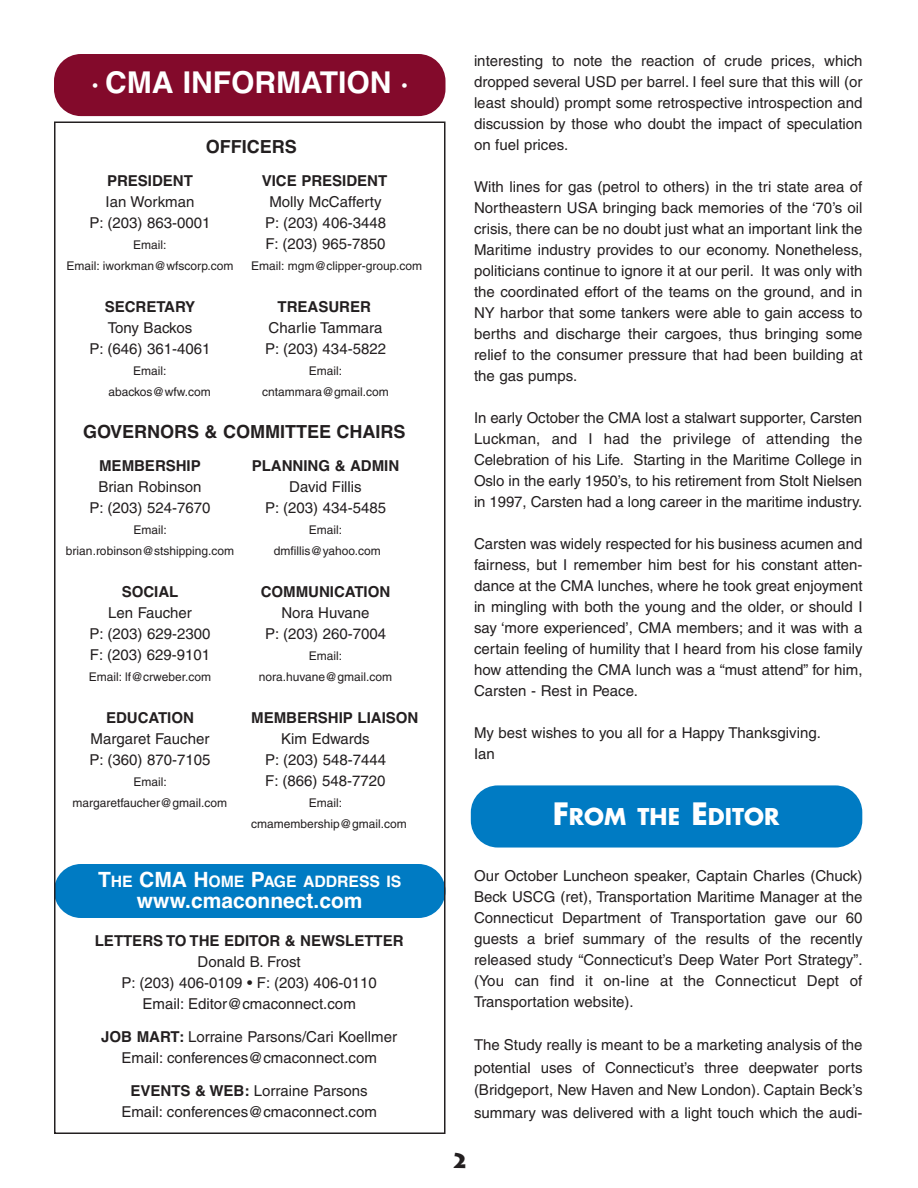
<style>
.page{position:relative;width:918px;height:1188px;background:#fff}
.page>*{position:absolute;margin:0;border:0;box-sizing:border-box;transform-origin:0 0}
.t1{font:700 30px "Helvetica";color:#fff}
.t2{font:700 22.5px "Futura";color:#fff}
.t3{font:700 21px "Helvetica";color:#fff}
.t4{font:900 21px "Lithos";color:#231f20}
.t5{font:700 18px "Helvetica";color:#231f20}
.t6{font:700 15.75px "Helvetica";color:#fff}
.t7{font:15px/21px "Helvetica";color:#231f20;text-align:justify}
.t8{font:700 15px "Helvetica";color:#231f20}
.t9{font:12px/21px "Helvetica";color:#231f20;text-align:center}
.s1{font-size:21px}
.s2{font-weight:700}
.s3{font-size:30px}
</style>
<div class="page">
<div style="left:54px;top:54px;width:392px;height:62px;background:#830a2b;border-radius:27px"></div>
<div style="left:54px;top:864px;width:392px;height:54px;background:#007bc3;border-radius:27px"></div>
<div style="left:54px;top:122px;width:392px;height:1012px;border:2px solid #231f20"></div>
<div style="left:471px;top:785px;width:391px;height:63px;background:#007bc3;border-radius:27px"></div>
<h1 class="t1" style="left:91px;top:65px;width:318px"><span class="s1">•</span> CMA INFORMATION <span class="s1">•</span></h1>
<p class="t5" style="left:206px;top:136px;width:93px">OFFICERS</p>
<p class="t8" style="left:107px;top:172px;width:87px">PRESIDENT</p>
<p class="t8" style="left:262px;top:172px;width:127px">VICE PRESIDENT</p>
<p class="t7" style="left:106px;top:192px;width:90px">Ian Workman</p>
<p class="t7" style="left:269px;top:192px;width:114px">Molly McCafferty</p>
<p class="t7" style="left:90px;top:213px;width:122px">P: (203) 863-0001</p>
<p class="t7" style="left:265px;top:213px;width:122px">P: (203) 406-3448</p>
<p class="t9" style="left:133px;top:235px;width:35px">Email:</p>
<p class="t7" style="left:265px;top:234px;width:122px">F: (203) 965-7850</p>
<p class="t9" style="left:66px;top:256px;width:169px">Email: iworkman@wfscorp.com</p>
<p class="t9" style="left:251px;top:256px;width:172px">Email: mgm@clipper-group.com</p>
<p class="t8" style="left:105px;top:298px;width:92px">SECRETARY</p>
<p class="t8" style="left:278px;top:298px;width:95px">TREASURER</p>
<p class="t7" style="left:108px;top:318px;width:86px">Tony Backos</p>
<p class="t7" style="left:269px;top:318px;width:115px">Charlie Tammara</p>
<p class="t7" style="left:90px;top:339px;width:122px">P: (646) 361-4061</p>
<p class="t7" style="left:265px;top:339px;width:122px">P: (203) 434-5822</p>
<p class="t9" style="left:133px;top:361px;width:35px">Email:</p>
<p class="t9" style="left:309px;top:361px;width:35px">Email:</p>
<p class="t9" style="left:108px;top:382px;width:104px">abackos@wfw.com</p>
<p class="t9" style="left:262px;top:382px;width:128px">cntammara@gmail.com</p>
<p class="t5" style="left:83px;top:421px;width:324px">GOVERNORS &amp; COMMITTEE CHAIRS</p>
<p class="t8" style="left:99px;top:457px;width:103px">MEMBERSHIP</p>
<p class="t8" style="left:252px;top:457px;width:149px">PLANNING &amp; ADMIN</p>
<p class="t7" style="left:98px;top:477px;width:105px">Brian Robinson</p>
<p class="t7" style="left:289px;top:477px;width:74px">David Fillis</p>
<p class="t7" style="left:90px;top:498px;width:122px">P: (203) 524-7670</p>
<p class="t7" style="left:265px;top:498px;width:122px">P: (203) 434-5485</p>
<p class="t9" style="left:133px;top:520px;width:35px">Email:</p>
<p class="t9" style="left:309px;top:520px;width:35px">Email:</p>
<p class="t9" style="left:66px;top:541px;width:170px">brian.robinson@stshipping.com</p>
<p class="t9" style="left:274px;top:541px;width:108px">dmfillis@yahoo.com</p>
<p class="t8" style="left:122px;top:583px;width:58px">SOCIAL</p>
<p class="t8" style="left:261px;top:583px;width:131px">COMMUNICATION</p>
<p class="t7" style="left:108px;top:603px;width:85px">Len Faucher</p>
<p class="t7" style="left:281px;top:603px;width:90px">Nora Huvane</p>
<p class="t7" style="left:90px;top:624px;width:122px">P: (203) 629-2300</p>
<p class="t7" style="left:265px;top:624px;width:122px">P: (203) 260-7004</p>
<p class="t7" style="left:90px;top:645px;width:122px">F: (203) 629-9101</p>
<p class="t9" style="left:309px;top:646px;width:35px">Email:</p>
<p class="t9" style="left:89px;top:667px;width:124px">Email: lf@crweber.com</p>
<p class="t9" style="left:259px;top:667px;width:135px">nora.huvane@gmail.com</p>
<p class="t8" style="left:106px;top:709px;width:89px">EDUCATION</p>
<p class="t8" style="left:251px;top:709px;width:169px">MEMBERSHIP LIAISON</p>
<p class="t7" style="left:91px;top:729px;width:120px">Margaret Faucher</p>
<p class="t7" style="left:281px;top:729px;width:90px">Kim Edwards</p>
<p class="t7" style="left:90px;top:750px;width:122px">P: (360) 870-7105</p>
<p class="t7" style="left:265px;top:750px;width:122px">P: (203) 548-7444</p>
<p class="t9" style="left:133px;top:772px;width:35px">Email:</p>
<p class="t7" style="left:265px;top:771px;width:122px">F: (866) 548-7720</p>
<p class="t9" style="left:73px;top:793px;width:156px">margaretfaucher@gmail.com</p>
<p class="t9" style="left:251px;top:793px;width:157px">Email: cmamembership@gmail.com</p>
<p class="t6" style="left:98px;top:873px;width:305px"><span class="s1">T</span>HE <span class="s1">CMA H</span>OME <span class="s1">P</span>AGE ADDRESS IS</p>
<h3 class="t3" style="left:137px;top:889px;width:227px">www.cmaconnect.com</h3>
<p class="t8" style="left:95px;top:932px;width:310px">LETTERS TO THE EDITOR &amp; NEWSLETTER</p>
<p class="t7" style="left:121px;top:953px;width:257px;text-align:center">Donald B. Frost<br>P: (203) 406-0109 • F: (203) 406-0110<br>Email: Editor@cmaconnect.com</p>
<p class="t7" style="left:101px;top:1028px;width:297px;text-align:center"><span class="s2">JOB MART:</span> Lorraine Parsons/Cari Koellmer<br>Email: conferences@cmaconnect.com</p>
<p class="t7" style="left:121px;top:1082px;width:257px;text-align:center"><span class="s2">EVENTS &amp; WEB:</span> Lorraine Parsons<br>Email: conferences@cmaconnect.com</p>
<p class="t7" style="left:474px;top:52px;width:390px">interesting to note the reaction of crude prices, which dropped several USD per barrel. I feel sure that this will (or least should) prompt some retrospective introspection and discussion by those who doubt the impact of speculation on fuel prices.</p>
<p class="t7" style="left:474px;top:178px;width:390px">With lines for gas (petrol to others) in the tri state area of Northeastern USA bringing back memories of the ‘70’s oil crisis, there can be no doubt just what an important link the Maritime industry provides to our economy. Nonetheless, politicians continue to ignore it at our peril. It was only with the coordinated effort of the teams on the ground, and in NY harbor that some tankers were able to gain access to berths and discharge their cargoes, thus bringing some relief to the consumer pressure that had been building at the gas pumps.</p>
<p class="t7" style="left:474px;top:409px;width:390px">In early October the CMA lost a stalwart supporter, Carsten Luckman, and I had the privilege of attending the Celebration of his Life. Starting in the Maritime College in Oslo in the early 1950’s, to his retirement from Stolt Nielsen in 1997, Carsten had a long career in the maritime industry.</p>
<p class="t7" style="left:474px;top:535px;width:390px">Carsten was widely respected for his business acumen and fairness, but I remember him best for his constant atten&shy;dance at the CMA lunches, where he took great enjoyment in mingling with both the young and the older, or should I say ‘more experienced’, CMA members; and it was with a certain feeling of humility that I heard from his close family how attending the CMA lunch was a “must attend” for him, Carsten - Rest in Peace.</p>
<p class="t7" style="left:474px;top:724px;width:348px">My best wishes to you all for a Happy Thanksgiving.<br>Ian</p>
<h2 class="t2" style="left:553px;top:806px;width:228px"><span class="s3">F</span>ROM THE <span class="s3">E</span>DITOR</h2>
<p class="t7" style="left:474px;top:866px;width:390px">Our October Luncheon speaker, Captain Charles (Chuck)<br>Beck USCG (ret), Transportation Maritime Manager at the Connecticut Department of Transportation gave our 60 guests a brief summary of the results of the recently released study “Connecticut’s Deep Water Port Strategy”. (You can find it on-line at the Connecticut Dept of Transportation website).</p>
<p class="t7" style="left:474px;top:1035px;width:390px;line-height:22.5px">The Study really is meant to be a marketing analysis of the potential uses of Connecticut’s three deepwater ports (Bridgeport, New Haven and New London). Captain Beck’s summary was delivered with a light touch which the audi-</p>
<h3 class="t4" style="left:453px;top:1149px;width:15px">2</h3>
</div>
